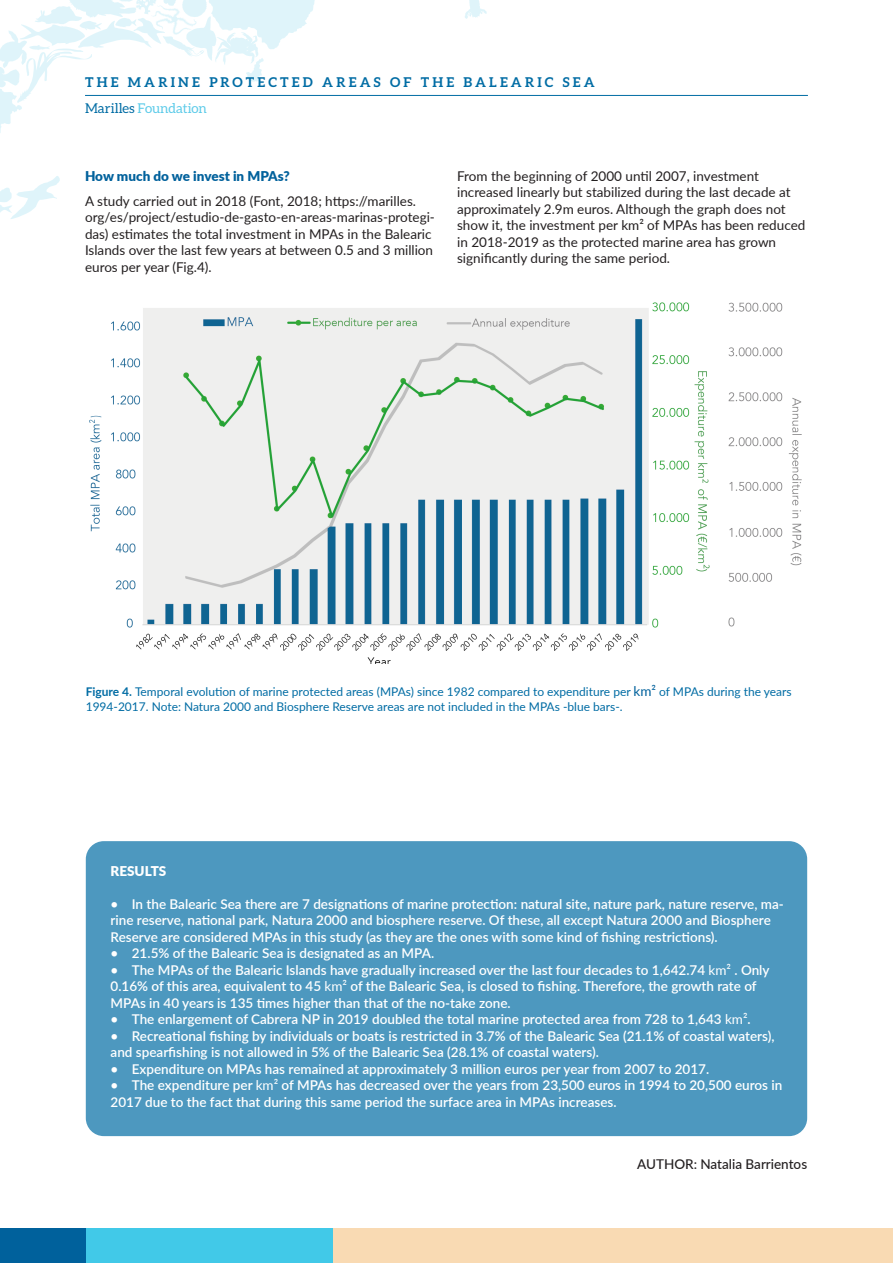
<style>
.page{position:relative;width:893px;height:1263px;background:#fff}
.page>*{position:absolute;margin:0;border:0;box-sizing:border-box;transform-origin:0 0}
.t1{font:600 13.5px/16.5px "Lato";color:#fff}
.Cos_text{font:13.5px/16.5px "Lato";color:#231f20}
.t2{font:700 13.5px/25.8px "Aleo";letter-spacing:.235em;color:#006ca4}
.Cos_text-2{font:900 13.5px "Lato";color:#00619c}
.t3{font:500 13.5px "Lato";color:#231f20}
.t4{font:900 13.5px "Lato";color:#fff}
.t5{font:12px/15px "Lato";color:#006ca4}
.s1{font-weight:400}
.s2{font-weight:400;color:#5dcbe9}
.s3{font-weight:700}
.s4{font-size:13.5px;color:#00619c}
</style>
<div class="page">
<svg style="left:465px;top:0;width:22px;height:19px"></svg>
<svg style="left:0;top:0;width:346px;height:219px"></svg>
<hr style="left:85px;top:95px;width:723px;height:1px;background:#006ca4">
<div style="left:85px;top:1229px;width:248px;height:34px;background:#41c9e8"></div>
<div style="left:333px;top:1229px;width:560px;height:34px;background:#f9dab3"></div>
<div style="left:0;top:1229px;width:85px;height:34px;background:#00619c"></div>
<div style="left:86px;top:841px;width:721px;height:295px;background:#4d98bf;border-radius:18px"></div>
<img style="left:89px;top:302px;width:713px;height:361px">
<p class="t2" style="left:85px;top:69px;width:511px">THE MARINE PROTECTED AREAS OF THE BALEARIC SEA<br><span class="s1">Marilles</span> <span class="s2">Foundation</span></p>
<p class="Cos_text-2" style="left:85px;top:166px;width:206px">How much do we invest in MPAs?</p>
<p class="Cos_text" style="left:85px;top:192px;width:351px">A study carried out in 2018 (Font, 2018; https://marilles. org/es/project/estudio-de-gasto-en-areas-marinas-protegi&shy;das) estimates the total investment in MPAs in the Balearic Islands over the last few years at between 0.5 and 3 million euros per year (Fig.4).</p>
<p class="Cos_text" style="left:457px;top:167px;width:350px">From the beginning of 2000 until 2007, investment increased linearly but stabilized during the last decade at approximately 2.9m euros. Although the graph does not show it, the investment per km² of MPAs has been reduced in 2018-2019 as the protected marine area has grown significantly during the same period.</p>
<p class="t5" style="left:86px;top:683px;width:707px"><span class="s3">Figure 4.</span> Temporal evolution of marine protected areas (MPAs) since 1982 compared to expenditure per <span class="s4">km²</span> of MPAs during the years<br>1994-2017. Note: Natura 2000 and Biosphere Reserve areas are not included in the MPAs -blue bars-.</p>
<p class="t4" style="left:111px;top:861px;width:57px">RESULTS</p>
<p class="t1" style="left:111px;top:895px;width:675px">• In the Balearic Sea there are 7 designations of marine protection: natural site, nature park, nature reserve, ma&shy;rine reserve, national park, Natura 2000 and biosphere reserve. Of these, all except Natura 2000 and Biosphere<br>Reserve are considered MPAs in this study (as they are the ones with some kind of fishing restrictions).</p>
<p class="t1" style="left:111px;top:944px;width:325px">• 21.5% of the Balearic Sea is designated as an MPA.</p>
<p class="t1" style="left:111px;top:961px;width:661px">• The MPAs of the Balearic Islands have gradually increased over the last four decades to 1,642.74 <span class="s1">km²</span> . Only<br>0.16% of this area, equivalent to 45 <span class="s1">km²</span> of the Balearic Sea, is closed to fishing. Therefore, the growth rate of<br>MPAs in 40 years is 135 times higher than that of the no-take zone.</p>
<p class="t1" style="left:111px;top:1010px;width:642px">• The enlargement of Cabrera NP in 2019 doubled the total marine protected area from 728 to 1,643 <span class="s1">km²</span>.</p>
<p class="t1" style="left:111px;top:1027px;width:665px">• Recreational fishing by individuals or boats is restricted in 3.7% of the Balearic Sea (21.1% of coastal waters), and spearfishing is not allowed in 5% of the Balearic Sea (28.1% of coastal waters).</p>
<p class="t1" style="left:111px;top:1060px;width:600px">• Expenditure on MPAs has remained at approximately 3 million euros per year from 2007 to 2017.</p>
<p class="t1" style="left:111px;top:1076px;width:673px">• The expenditure per <span class="s1">km²</span> of MPAs has decreased over the years from 23,500 euros in 1994 to 20,500 euros in<br>2017 due to the fact that during this same period the surface area in MPAs increases.</p>
<p class="t3" style="left:637px;top:1154px;width:172px">AUTHOR: Natalia Barrientos</p>
</div>
